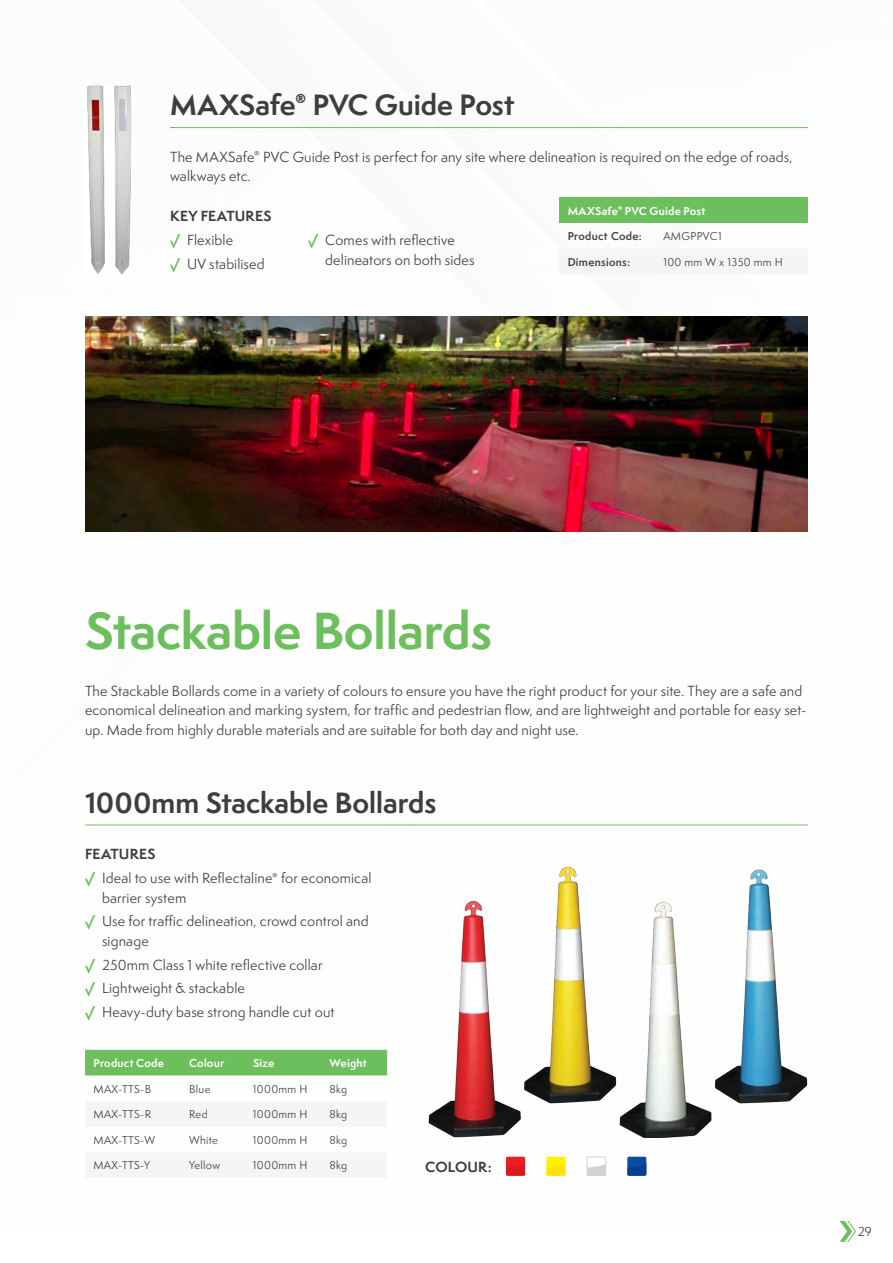
<style>
.page{position:relative;width:893px;height:1263px;background:#fff}
.page>*{position:absolute;margin:0;border:0;box-sizing:border-box;transform-origin:0 0}
.Title_-_Section__TOC{font:700 48px "Semplicita Pro";letter-spacing:-.005em;color:#6dbf5d}
.Header_-_Product_Name{font:700 27px "Semplicita Pro";color:#3e3e3f}
.Paragraph{font:13.5px/23.7px "Semplicita Pro";letter-spacing:.01em;color:#3e3e3f}
.Paragraph-2{font:700 13.5px "Semplicita Pro";letter-spacing:.01em;color:#3e3e3f}
.t1{font:12px "Semplicita Pro";color:#3e3e3f}
.Table_-_Data{font:10.5px "Semplicita Pro";letter-spacing:.03em;color:#3e3e3f}
.Table_-_Header_white{font:700 10.5px "Semplicita Pro";letter-spacing:.02em;color:#fff}
.Table_-_Data-2{font:600 10.5px "Semplicita Pro";letter-spacing:.03em;color:#3e3e3f}
.s1{font-weight:700}
.s2{font-weight:700;color:#6dbf5d}
</style>
<div class="page">
<svg style="left:840px;top:1221px;width:16px;height:21px"></svg>
<div style="left:627px;top:1157px;width:19px;height:19px;background:#0d4da1;border-radius:2px"></div>
<svg style="left:627px;top:1163px;width:19px;height:13px"></svg>
<div style="left:506px;top:1157px;width:19px;height:19px;background:#ee1d23;border-radius:2px"></div>
<svg style="left:506px;top:1164px;width:19px;height:12px"></svg>
<div style="left:587px;top:1157px;width:19px;height:18px;border:1px solid #d1d2d4;border-radius:2px"></div>
<svg style="left:587px;top:1163px;width:19px;height:12px"></svg>
<div style="left:546px;top:1157px;width:19px;height:19px;background:#fff101;border-radius:2px"></div>
<svg style="left:546px;top:1163px;width:19px;height:13px"></svg>
<hr style="left:85px;top:825px;width:723px;height:1px;background:#6dbf5d">
<div style="left:85px;top:1050px;width:302px;height:25px;background:#6dbf5d"></div>
<svg style="left:85px;top:1101px;width:302px;height:77px"></svg>
<img style="left:428px;top:866px;width:380px;height:271px">
<img style="left:86px;top:85px;width:45px;height:189px">
<div style="left:559px;top:197px;width:249px;height:26px;background:#6dbf5d"></div>
<div style="left:560px;top:249px;width:248px;height:25px;background:#f4f5f5"></div>
<hr style="left:170px;top:127px;width:638px;height:1px;background:#6dbf5d">
<img style="left:85px;top:317px;width:723px;height:214px">
<p class="Header_-_Product_Name" style="left:170px;top:85px;width:346px">MAXSafe<sup>®</sup> PVC Guide Post</p>
<p class="Paragraph" style="left:170px;top:147px;width:624px;line-height:19.5px">The MAXSafe<sup>®</sup> PVC Guide Post is perfect for any site where delineation is required on the edge of roads, walkways etc.</p>
<p class="Table_-_Header_white" style="left:568px;top:203px;width:139px">MAXSafe<sup>®</sup> PVC Guide Post</p>
<p class="Table_-_Data-2" style="left:568px;top:228px;width:76px">Product Code:</p>
<p class="Table_-_Data" style="left:663px;top:229px;width:60px">AMGPPVC1</p>
<p class="Table_-_Data-2" style="left:568px;top:254px;width:64px">Dimensions:</p>
<p class="Table_-_Data" style="left:663px;top:254px;width:121px">100 mm W x 1350 mm H</p>
<p class="Paragraph" style="left:170px;top:204px;width:103px"><span class="s1">KEY FEATURES </span><span class="s2">√</span> Flexible<br><span class="s2">√</span> UV stabilised</p>
<p class="Paragraph" style="left:325px;top:230px;width:151px;line-height:19.5px;text-indent:-17px"><span class="s2">√</span> Comes with reflective delineators on both sides</p>
<p class="Title_-_Section__TOC" style="left:85px;top:595px;width:408px">Stackable Bollards</p>
<p class="Paragraph" style="left:85px;top:680px;width:723px;line-height:19.5px">The Stackable Bollards come in a variety of colours to ensure you have the right product for your site. They are a safe and economical delineation and marking system, for traffic and pedestrian flow, and are lightweight and portable for easy set&shy;up. Made from highly durable materials and are suitable for both day and night use.</p>
<p class="Header_-_Product_Name" style="left:85px;top:782px;width:353px">1000mm Stackable Bollards</p>
<p class="Paragraph" style="left:85px;top:842px;width:288px"><span class="s1">FEATURES<br></span><span class="s2">√</span> Ideal to use with Reflectaline<sup>®</sup> for economical</p>
<p class="Paragraph" style="left:85px;top:885px;width:285px;text-indent:17px">barrier system<br><span class="s2">√</span> Use for traffic delineation, crowd control and</p>
<p class="Paragraph" style="left:85px;top:929px;width:251px;text-indent:17px">signage<br><span class="s2">√</span> 250mm Class 1 white reflective collar <span class="s2">√</span> Lightweight &amp; stackable<br><span class="s2">√</span> Heavy-duty base strong handle cut out</p>
<p class="Table_-_Header_white" style="left:94px;top:1055px;width:72px">Product Code</p>
<p class="Table_-_Header_white" style="left:189px;top:1055px;width:37px">Colour</p>
<p class="Table_-_Header_white" style="left:253px;top:1055px;width:23px">Size</p>
<p class="Table_-_Header_white" style="left:330px;top:1055px;width:39px">Weight</p>
<p class="Table_-_Data" style="left:94px;top:1081px;width:59px">MAX-TTS-B</p>
<p class="Table_-_Data" style="left:189px;top:1081px;width:23px">Blue</p>
<p class="Table_-_Data" style="left:253px;top:1081px;width:56px">1000mm H</p>
<p class="Table_-_Data" style="left:330px;top:1081px;width:19px">8kg</p>
<p class="Table_-_Data" style="left:94px;top:1107px;width:59px">MAX-TTS-R</p>
<p class="Table_-_Data" style="left:189px;top:1107px;width:20px">Red</p>
<p class="Table_-_Data" style="left:253px;top:1107px;width:56px">1000mm H</p>
<p class="Table_-_Data" style="left:329px;top:1107px;width:19px">8kg</p>
<p class="Table_-_Data" style="left:94px;top:1132px;width:63px">MAX-TTS-W</p>
<p class="Table_-_Data" style="left:189px;top:1132px;width:30px">White</p>
<p class="Table_-_Data" style="left:253px;top:1132px;width:56px">1000mm H</p>
<p class="Table_-_Data" style="left:329px;top:1132px;width:19px">8kg</p>
<p class="Table_-_Data" style="left:94px;top:1158px;width:58px">MAX-TTS-Y</p>
<p class="Table_-_Data" style="left:189px;top:1158px;width:32px">Yellow</p>
<p class="Table_-_Data" style="left:253px;top:1158px;width:56px">1000mm H</p>
<p class="Table_-_Data" style="left:329px;top:1158px;width:19px">8kg</p>
<p class="Paragraph-2" style="left:425px;top:1157px;width:68px">COLOUR:</p>
<p class="t1" style="left:858px;top:1223px;width:15px">29</p>
</div>
